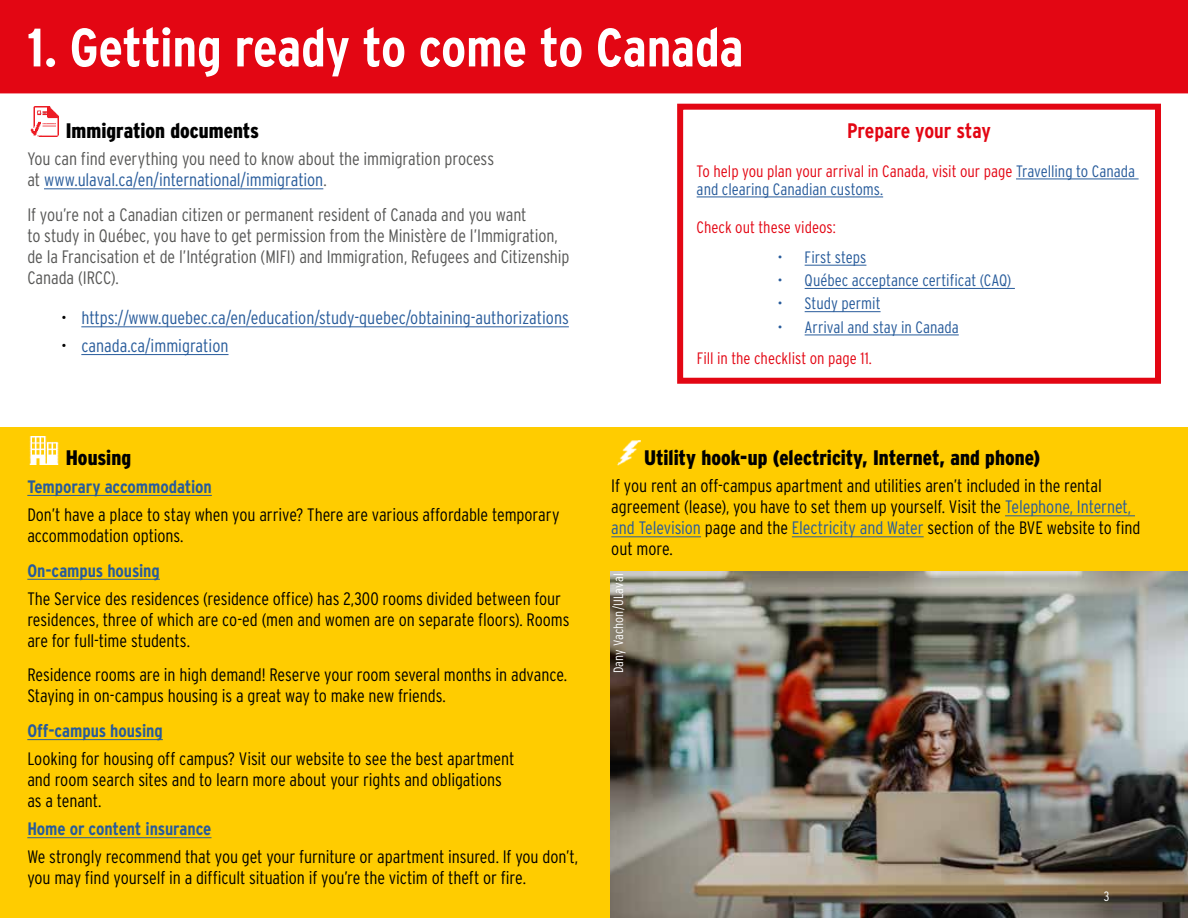
<style>
.page{position:relative;width:1188px;height:918px;background:#fff}
.page>*{position:absolute;margin:0;border:0;box-sizing:border-box;transform-origin:0 0}
.Titres_des_grandes_s{font:700 condensed 54px "Interstate";letter-spacing:-.005em;color:#fff}
.Sous-titre_noir__anc{font:900 condensed 21px "Interstate";color:#000}
.Attention_rouge_titr{font:700 condensed 21px "Interstate";letter-spacing:-.005em;color:#e30613}
.texte_noir{font:300 condensed 18px/21px "Interstate";letter-spacing:-.005em;color:#000}
.texte_noir_80{font:300 condensed 18px/21px "Interstate";letter-spacing:-.005em;color:#575756}
.sous-sous-titre_noir{font:300 condensed 18px/21px "Interstate";letter-spacing:-.005em;color:#000}
.t1{font:300 condensed 18px "Interstate";color:#275b9b}
.sous-sous-titre_noir-2{font:700 condensed 18px "Interstate";letter-spacing:-.005em;color:#275b9b}
.Attention_rouge{font:300 condensed 16.5px/18px "Interstate";color:#e30613}
.t2{font:300 condensed 16.5px "Interstate";color:#275b9b}
.photo_legende{font:300 condensed 13.5px "Interstate";letter-spacing:.01em;color:#fff}
.Texte_lexique{font:300 condensed 13.5px "Interstate";color:#fff}
.s1{color:#275b9b}
.s2{color:#000}
</style>
<div class="page">
<div style="left:0;top:428px;width:1188px;height:490px;background:#fc0"></div>
<div style="left:0;top:0;width:1188px;height:93px;background:#e30613"></div>
<img style="left:30px;top:107px;width:28px;height:29px">
<hr style="left:44px;top:189px;width:279px;height:1px;background:#275b9b">
<hr style="left:81px;top:327px;width:488px;height:1px;background:#275b9b">
<hr style="left:81px;top:354px;width:148px;height:1px;background:#275b9b">
<hr style="left:27px;top:495px;width:185px;height:1px;background:#275b9b">
<hr style="left:27px;top:579px;width:133px;height:1px;background:#275b9b">
<hr style="left:27px;top:739px;width:136px;height:1px;background:#275b9b">
<hr style="left:27px;top:837px;width:185px;height:1px;background:#275b9b">
<img style="left:29px;top:437px;width:29px;height:28px">
<hr style="left:1005px;top:516px;width:130px;height:1px;background:#275b9b">
<hr style="left:611px;top:537px;width:90px;height:1px;background:#275b9b">
<hr style="left:792px;top:537px;width:132px;height:1px;background:#275b9b">
<img style="left:617px;top:441px;width:24px;height:24px">
<img style="left:610px;top:571px;width:578px;height:347px">
<hr style="left:1016px;top:179px;width:123px;height:1px;background:#275b9b">
<hr style="left:697px;top:197px;width:186px;height:1px;background:#275b9b">
<hr style="left:805px;top:265px;width:61px;height:1px;background:#275b9b">
<hr style="left:805px;top:288px;width:210px;height:1px;background:#275b9b">
<hr style="left:805px;top:311px;width:76px;height:1px;background:#275b9b">
<hr style="left:805px;top:335px;width:154px;height:1px;background:#275b9b">
<div style="left:677px;top:104px;width:484px;height:280px;border:6px solid #e30613"></div>
<p class="Titres_des_grandes_s" style="left:27px;top:17px;width:718px">1. Getting ready to come to Canada</p>
<p class="Sous-titre_noir__anc" style="left:66px;top:119px;width:195px">Immigration documents</p>
<p class="texte_noir_80" style="left:27px;top:148px;width:468px">You can find everything you need to know about the immigration process at <span class="s1">www.ulaval.ca/en/international/immigration</span>.</p>
<p class="texte_noir_80" style="left:27px;top:204px;width:544px">If you’re not a Canadian citizen or permanent resident of Canada and you want<br>to study in Québec, you have to get permission from the Ministère de l’Immigration, de la Francisation et de l’Intégration (MIFI) and Immigration, Refugees and Citizenship Canada (IRCC).</p>
<p class="t1" style="left:61px;top:308px;width:509px"><span class="s2">•</span> https://www.quebec.ca/en/education/study-quebec/obtaining-authorizations</p>
<p class="t1" style="left:61px;top:336px;width:169px"><span class="s2">•</span> canada.ca/immigration</p>
<p class="Sous-titre_noir__anc" style="left:66px;top:446px;width:67px">Housing</p>
<p class="sous-sous-titre_noir-2" style="left:27px;top:477px;width:186px">Temporary accommodation</p>
<p class="texte_noir" style="left:27px;top:504px;width:534px">Don’t have a place to stay when you arrive? There are various affordable temporary accommodation options.</p>
<p class="sous-sous-titre_noir-2" style="left:27px;top:561px;width:134px">On-campus housing</p>
<p class="texte_noir" style="left:27px;top:588px;width:544px">The Service des residences (residence office) has 2,300 rooms divided between four residences, three of which are co-ed (men and women are on separate floors). Rooms are for full-time students.</p>
<p class="texte_noir" style="left:27px;top:664px;width:541px">Residence rooms are in high demand! Reserve your room several months in advance.<br>Staying in on-campus housing is a great way to make new friends.</p>
<p class="sous-sous-titre_noir-2" style="left:27px;top:721px;width:137px">Off-campus housing</p>
<p class="sous-sous-titre_noir" style="left:27px;top:748px;width:488px">Looking for housing off campus? Visit our website to see the best apartment and room search sites and to learn more about your rights and obligations as a tenant.</p>
<p class="sous-sous-titre_noir-2" style="left:27px;top:819px;width:186px">Home or content insurance</p>
<p class="texte_noir" style="left:27px;top:846px;width:552px">We strongly recommend that you get your furniture or apartment insured. If you don’t, you may find yourself in a difficult situation if you’re the victim of theft or fire.</p>
<p class="Attention_rouge_titr" style="left:847px;top:119px;width:145px">Prepare your stay</p>
<p class="Attention_rouge" style="left:697px;top:162px;width:440px">To help you plan your arrival in Canada, visit our page <span class="s1">Travelling to Canada and clearing Canadian customs.</span></p>
<p class="Attention_rouge" style="left:697px;top:218px;width:141px">Check out these videos:</p>
<p class="t2" style="left:778px;top:248px;width:90px">• First steps</p>
<p class="t2" style="left:778px;top:271px;width:235px">• Québec acceptance certificat (CAQ)</p>
<p class="t2" style="left:778px;top:294px;width:104px">• Study permit</p>
<p class="t2" style="left:778px;top:318px;width:183px">• Arrival and stay in Canada</p>
<p class="Attention_rouge" style="left:697px;top:349px;width:177px">Fill in the checklist on page 11.</p>
<p class="Sous-titre_noir__anc" style="left:644px;top:446px;width:398px">Utility hook-up (electricity, Internet, and phone)</p>
<p class="texte_noir" style="left:611px;top:475px;width:531px">If you rent an off-campus apartment and utilities aren’t included in the rental agreement (lease), you have to set them up yourself. Visit the <span class="s1">Telephone, Internet, and Television</span> page and the <span class="s1">Electricity and Water</span> section of the BVE website to find out more.</p>
<p class="photo_legende" style="left:611px;top:673px;width:101px;rotate:-90deg">Dany Vachon/ULaval</p>
<p class="Texte_lexique" style="left:1104px;top:889px;width:7px">3</p>
</div>
